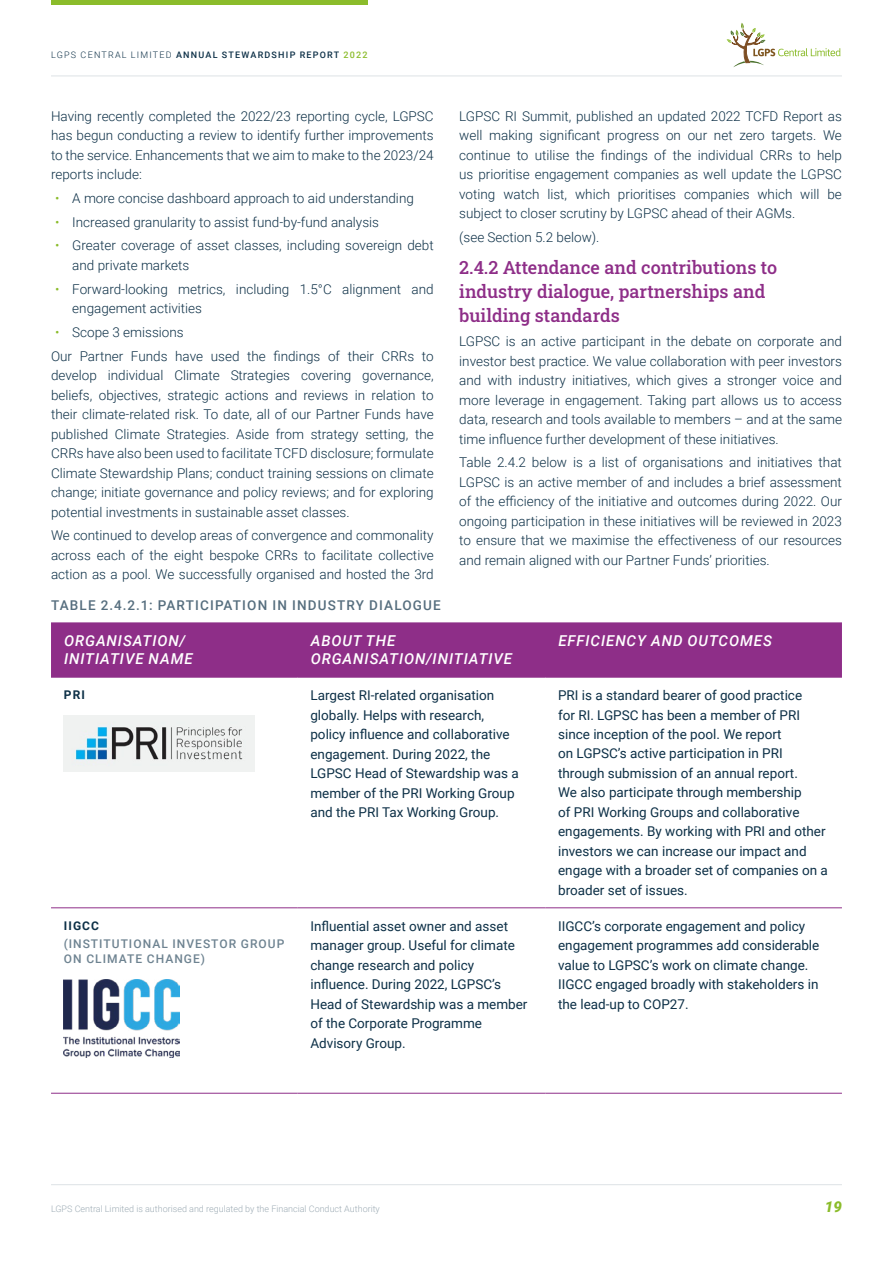
<style>
.page{position:relative;width:893px;height:1263px;background:#fff}
.page>*{position:absolute;margin:0;border:0;box-sizing:border-box;transform-origin:0 0}
.t1{font:500 18px/24px "Roboto Slab";color:#8e2e88}
.t2{font:italic 500 15px/18px "Roboto";letter-spacing:.06em;color:#fff}
.t3{font:italic 900 15px "Roboto";color:#8bbc2b}
.t4{font:300 13.5px/19.5px "Roboto";color:#0d3047;text-align:justify}
.t5{font:13.5px/19.5px "Roboto";color:#0d3047}
.t6{font:500 13.5px "Roboto";letter-spacing:.085em;color:#566e7e}
.t7{font:500 12px/14.4px "Roboto";letter-spacing:.085em;color:#6e8391}
.t8{font:700 12px "Roboto";letter-spacing:.085em;color:#0d3047}
.t9{font:300 9px "Roboto";color:#9eacb5}
.t10{font:500 9px "Roboto";letter-spacing:.135em;color:#0d3047}
.s1{font-weight:300}
.s2{color:#8bbc2b}
</style>
<div class="page">
<div style="left:51px;top:622px;width:791px;height:55px;background:#8e2e88"></div>
<hr style="left:51px;top:677px;width:247px;height:1px;background:#8e2e88">
<hr style="left:298px;top:677px;width:247px;height:1px;background:#8e2e88">
<hr style="left:545px;top:677px;width:297px;height:1px;background:#8e2e88">
<hr style="left:51px;top:907px;width:247px;height:1px;background:#8e2e88">
<hr style="left:298px;top:907px;width:247px;height:1px;background:#8e2e88">
<hr style="left:545px;top:907px;width:297px;height:1px;background:#8e2e88">
<hr style="left:51px;top:1093px;width:247px;height:1px;background:#8e2e88">
<hr style="left:298px;top:1093px;width:247px;height:1px;background:#8e2e88">
<hr style="left:545px;top:1093px;width:297px;height:1px;background:#8e2e88">
<img style="left:64px;top:715px;width:190px;height:56px">
<img style="left:64px;top:979px;width:116px;height:78px">
<hr style="left:51px;top:1184px;width:791px;height:1px;background:#dde2e5">
<hr style="left:51px;top:76px;width:791px;height:1px;background:#dde2e5">
<svg style="left:727px;top:23px;width:113px;height:44px"></svg>
<div style="left:51px;top:0;width:316px;height:5px;background:#8bbc2b"></div>
<p class="t10" style="left:51px;top:48px;width:318px"><span class="s1">LGPS CENTRAL LIMITED</span> ANNUAL STEWARDSHIP REPORT <span class="s2">2022</span></p>
<p class="t4" style="left:51px;top:106px;width:384px">Having recently completed the 2022/23 reporting cycle, LGPSC has begun conducting a review to identify further improvements to the service. Enhancements that we aim to make to the 2023/24 reports include:</p>
<p class="t4" style="left:55px;top:188px;width:360px"><span class="s2">•</span> A more concise dashboard approach to aid understanding</p>
<p class="t4" style="left:55px;top:212px;width:325px"><span class="s2">•</span> Increased granularity to assist fund-by-fund analysis</p>
<p class="t4" style="left:72px;top:235px;width:363px;text-indent:-17px"><span class="s2">•</span> Greater coverage of asset classes, including sovereign debt and private markets</p>
<p class="t4" style="left:72px;top:279px;width:363px;text-indent:-17px"><span class="s2">•</span> Forward-looking metrics, including 1.5°C alignment and engagement activities</p>
<p class="t4" style="left:51px;top:320px;width:384px;line-height:23.7px;text-indent:4px"><span class="s2">•</span> Scope 3 emissions<br>Our Partner Funds have used the findings of their CRRs to</p>
<p class="t4" style="left:51px;top:365px;width:384px">develop individual Climate Strategies covering governance, beliefs, objectives, strategic actions and reviews in relation to their climate-related risk. To date, all of our Partner Funds have published Climate Strategies. Aside from strategy setting, the CRRs have also been used to facilitate TCFD disclosure; formulate Climate Stewardship Plans; conduct training sessions on climate change; initiate governance and policy reviews; and for exploring potential investments in sustainable asset classes.</p>
<p class="t4" style="left:51px;top:525px;width:384px">We continued to develop areas of convergence and commonality across each of the eight bespoke CRRs to facilitate collective action as a pool. We successfully organised and hosted the 3rd</p>
<p class="t4" style="left:459px;top:105px;width:384px">LGPSC RI Summit, published an updated 2022 TCFD Report as well making significant progress on our net zero targets. We continue to utilise the findings of the individual CRRs to help us prioritise engagement companies as well update the LGPSC voting watch list, which prioritises companies which will be subject to closer scrutiny by LGPSC ahead of their AGMs.</p>
<p class="t4" style="left:459px;top:227px;width:142px">(see Section 5.2 below).</p>
<h1 class="t1" style="left:459px;top:255px;width:319px">2.4.2 Attendance and contributions to industry dialogue, partnerships and building standards</h1>
<p class="t4" style="left:459px;top:331px;width:384px">LGPSC is an active participant in the debate on corporate and investor best practice. We value collaboration with peer investors and with industry initiatives, which gives a stronger voice and more leverage in engagement. Taking part allows us to access data, research and tools available to members – and at the same time influence further development of these initiatives.</p>
<p class="t4" style="left:459px;top:452px;width:384px">Table 2.4.2 below is a list of organisations and initiatives that LGPSC is an active member of and includes a brief assessment of the efficiency of the initiative and outcomes during 2022. Our ongoing participation in these initiatives will be reviewed in 2023 to ensure that we maximise the effectiveness of our resources and remain aligned with our Partner Funds’ priorities.</p>
<p class="t6" style="left:51px;top:596px;width:391px">TABLE 2.4.2.1: PARTICIPATION IN INDUSTRY DIALOGUE</p>
<p class="t2" style="left:64px;top:631px;width:130px">ORGANISATION/<br>INITIATIVE NAME</p>
<p class="t2" style="left:311px;top:631px;width:203px">ABOUT THE<br>ORGANISATION/INITIATIVE</p>
<p class="t2" style="left:558px;top:631px;width:215px">EFFICIENCY AND OUTCOMES</p>
<p class="t8" style="left:64px;top:686px;width:22px">PRI</p>
<p class="t5" style="left:310px;top:685px;width:210px">Largest RI-related organisation globally. Helps with research, policy influence and collaborative engagement. During 2022, the<br>LGPSC Head of Stewardship was a member of the PRI Working Group and the PRI Tax Working Group.</p>
<p class="t5" style="left:558px;top:685px;width:271px">PRI is a standard bearer of good practice<br>for RI. LGPSC has been a member of PRI since inception of the pool. We report<br>on LGPSC’s active participation in PRI through submission of an annual report.<br>We also participate through membership<br>of PRI Working Groups and collaborative engagements. By working with PRI and other investors we can increase our impact and engage with a broader set of companies on a broader set of issues.</p>
<p class="t8" style="left:64px;top:917px;width:36px">IIGCC</p>
<p class="t7" style="left:64px;top:936px;width:222px">(INSTITUTIONAL INVESTOR GROUP<br>ON CLIMATE CHANGE)</p>
<p class="t5" style="left:310px;top:916px;width:219px">Influential asset owner and asset manager group. Useful for climate change research and policy influence. During 2022, LGPSC’s<br>Head of Stewardship was a member of the Corporate Programme<br>Advisory Group.</p>
<p class="t5" style="left:558px;top:915px;width:263px">IIGCC’s corporate engagement and policy engagement programmes add considerable value to LGPSC’s work on climate change.<br>IIGCC engaged broadly with stakeholders in the lead-up to COP27.</p>
<p class="t9" style="left:51px;top:1202px;width:330px">LGPS Central Limited is authorised and regulated by the Financial Conduct Authority</p>
<p class="t3" style="left:825px;top:1196px;width:18px">19</p>
</div>
